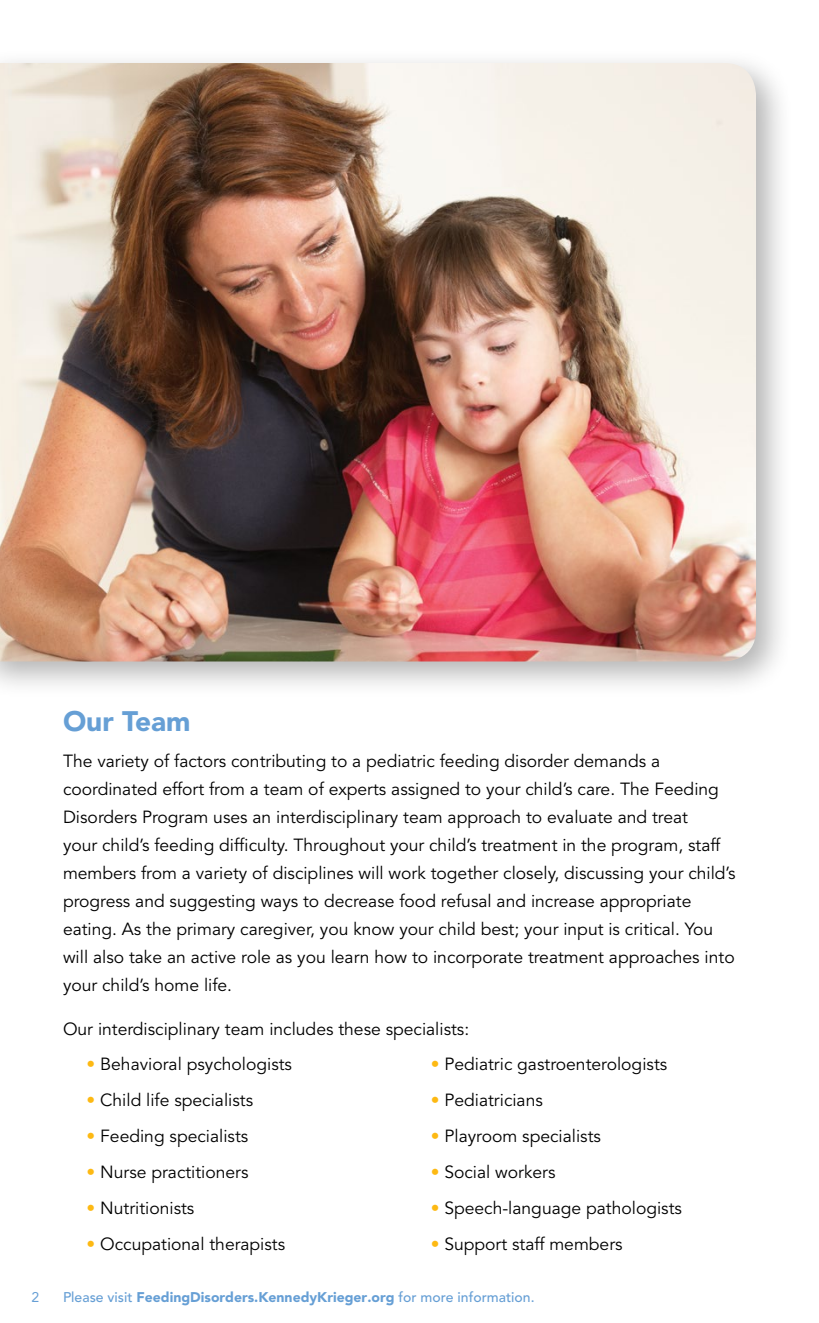
<style>
.page{position:relative;width:819px;height:1323px;background:#fff}
.page>*{position:absolute;margin:0;border:0;box-sizing:border-box;transform-origin:0 0}
.t1{font:900 28px "Avenir";color:#669fd5}
.t2{font:17.5px/28px "Avenir";color:#000}
.t3{font:900 14px "Avenir";color:#669fd5}
.t4{font:14px "Avenir";color:#669fd5}
.s1{color:#fdb913}
.s2{font-weight:500}
</style>
<div class="page">
<div style="left:0;top:48px;width:793px;height:651px;background:#000;opacity:.3"></div>
<img style="left:0;top:63px;width:756px;height:599px">
<h1 class="t1" style="left:63px;top:704px;width:129px">Our Team</h1>
<p class="t2" style="left:63px;top:747px;width:674px">The variety of factors contributing to a pediatric feeding disorder demands a coordinated effort from a team of experts assigned to your child’s care. The Feeding Disorders Program uses an interdisciplinary team approach to evaluate and treat<br>your child’s feeding difficulty. Throughout your child’s treatment in the program, staff members from a variety of disciplines will work together closely, discussing your child’s progress and suggesting ways to decrease food refusal and increase appropriate eating. As the primary caregiver, you know your child best; your input is critical. You will also take an active role as you learn how to incorporate treatment approaches into your child’s home life.</p>
<p class="t2" style="left:63px;top:1015px;width:408px">Our interdisciplinary team includes these specialists:</p>
<p class="t2" style="left:87px;top:1051px;width:207px"><span class="s1">•</span> Behavioral psychologists</p>
<p class="t2" style="left:87px;top:1087px;width:168px"><span class="s1">•</span> Child life specialists</p>
<p class="t2" style="left:87px;top:1123px;width:163px"><span class="s1">•</span> Feeding specialists</p>
<p class="t2" style="left:87px;top:1159px;width:163px"><span class="s1">•</span> Nurse practitioners</p>
<p class="t2" style="left:87px;top:1194px;width:109px"><span class="s1">•</span> Nutritionists</p>
<p class="t2" style="left:87px;top:1230px;width:200px"><span class="s1">•</span> Occupational therapists</p>
<p class="t2" style="left:431px;top:1051px;width:238px"><span class="s1">•</span> Pediatric gastroenterologists</p>
<p class="t2" style="left:431px;top:1087px;width:114px"><span class="s1">•</span> Pediatricians</p>
<p class="t2" style="left:431px;top:1123px;width:172px"><span class="s1">•</span> Playroom specialists</p>
<p class="t2" style="left:431px;top:1159px;width:126px"><span class="s1">•</span> Social workers</p>
<p class="t2" style="left:431px;top:1194px;width:253px"><span class="s1">•</span> Speech-language pathologists</p>
<p class="t2" style="left:431px;top:1230px;width:193px"><span class="s1">•</span> Support staff members</p>
<p class="t4" style="left:32px;top:1289px;width:9px">2</p>
<p class="t3" style="left:63px;top:1289px;width:473px"><span class="s2">Please visit</span> FeedingDisorders.KennedyKrieger.org <span class="s2">for more information.</span></p>
</div>
